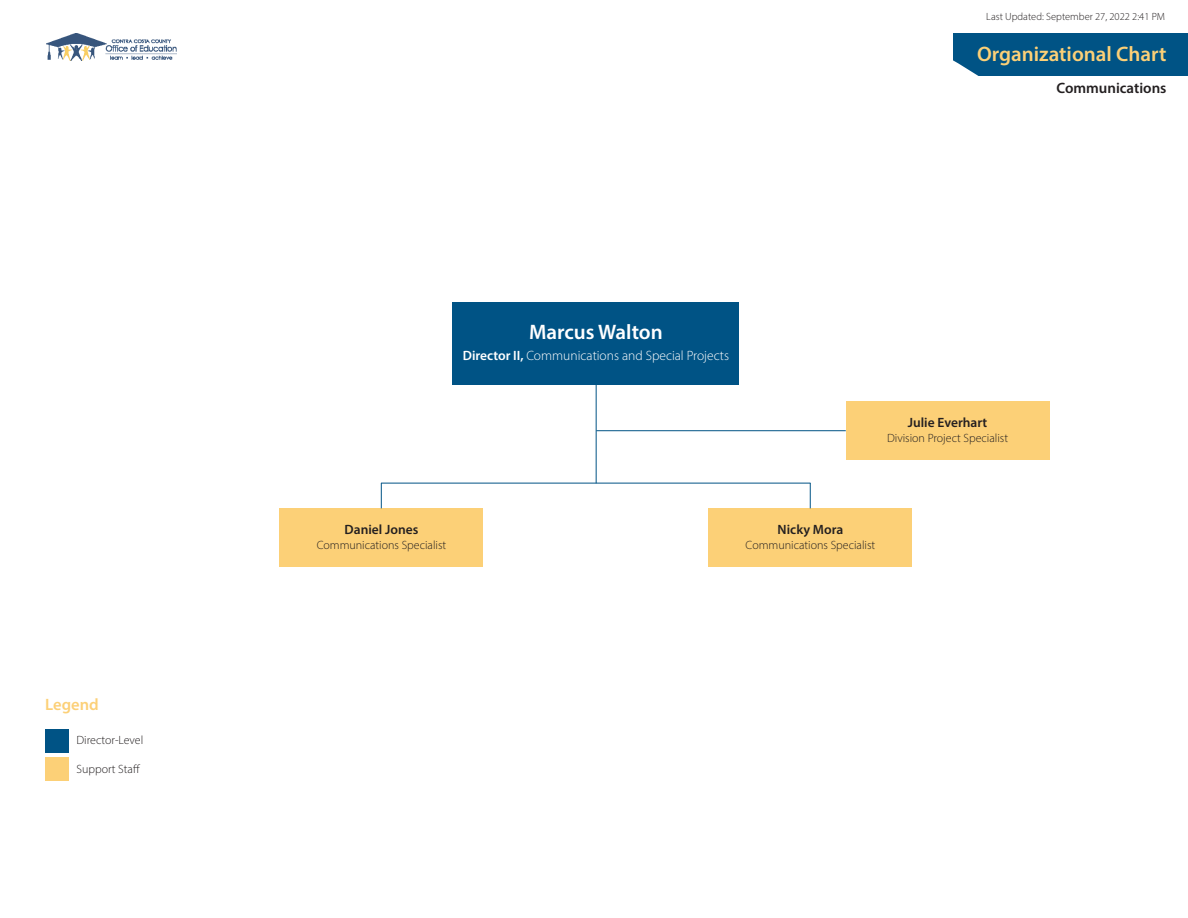
<style>
.page{position:relative;width:1188px;height:918px;background:#fff}
.page>*{position:absolute;margin:0;border:0;box-sizing:border-box;transform-origin:0 0}
.t1{font:600 21px "Myriad Pro";color:#fcd077}
.t2{font:600 21px "Myriad Pro";color:#fff}
.t3{font:600 16.5px "Myriad Pro";color:#fcd077}
.t4{font:600 15px "Myriad Pro";color:#231f20}
.t5{font:300 13.5px "Myriad Pro";color:#fff}
.t6{font:600 13.5px "Myriad Pro";color:#231f20}
.t7{font:300 12px "Myriad Pro";color:#231f20}
.t8{font:300 10.5px "Myriad Pro";color:#231f20}
.s1{font-weight:600}
</style>
<div class="page">
<div style="left:953px;top:33px;width:235px;height:43px;background:#005385"></div>
<div style="left:453px;top:303px;width:286px;height:82px;background:#005385"></div>
<div style="left:709px;top:508px;width:203px;height:59px;background:#fcd077"></div>
<div style="left:846px;top:402px;width:203px;height:58px;background:#fcd077"></div>
<div style="left:280px;top:508px;width:203px;height:59px;background:#fcd077"></div>
<hr style="left:381px;top:483px;width:429px;height:1px;background:#005385">
<hr style="left:596px;top:430px;width:250px;height:1px;background:#005385">
<hr style="left:596px;top:385px;width:1px;height:98px;background:#005385">
<svg style="left:381px;top:483px;width:1px;height:25px"></svg>
<svg style="left:810px;top:483px;width:1px;height:25px"></svg>
<svg style="left:953px;top:60px;width:26px;height:16px"></svg>
<div style="left:45px;top:729px;width:24px;height:24px;background:#005385"></div>
<div style="left:45px;top:758px;width:24px;height:23px;background:#fcd077"></div>
<img style="left:47px;top:33px;width:130px;height:27px">
<p class="t3" style="left:45px;top:694px;width:55px">Legend</p>
<p class="t7" style="left:77px;top:733px;width:68px">Director-Level</p>
<p class="t7" style="left:77px;top:761px;width:65px">Support Staff</p>
<p class="t8" style="left:986px;top:11px;width:180px">Last Updated: September 27, 2022 2:41 PM</p>
<p class="t1" style="left:977px;top:41px;width:191px">Organizational Chart</p>
<p class="t4" style="left:1056px;top:79px;width:112px">Communications</p>
<p class="t2" style="left:529px;top:318px;width:135px">Marcus Walton</p>
<p class="t5" style="left:463px;top:347px;width:268px"><span class="s1">Director II,</span> Communications and Special Projects</p>
<p class="t6" style="left:908px;top:414px;width:81px">Julie Everhart</p>
<p class="t7" style="left:887px;top:431px;width:122px">Division Project Specialist</p>
<p class="t6" style="left:345px;top:521px;width:75px">Daniel Jones</p>
<p class="t7" style="left:317px;top:538px;width:131px">Communications Specialist</p>
<p class="t6" style="left:778px;top:521px;width:67px">Nicky Mora</p>
<p class="t7" style="left:746px;top:538px;width:131px">Communications Specialist</p>
</div>
